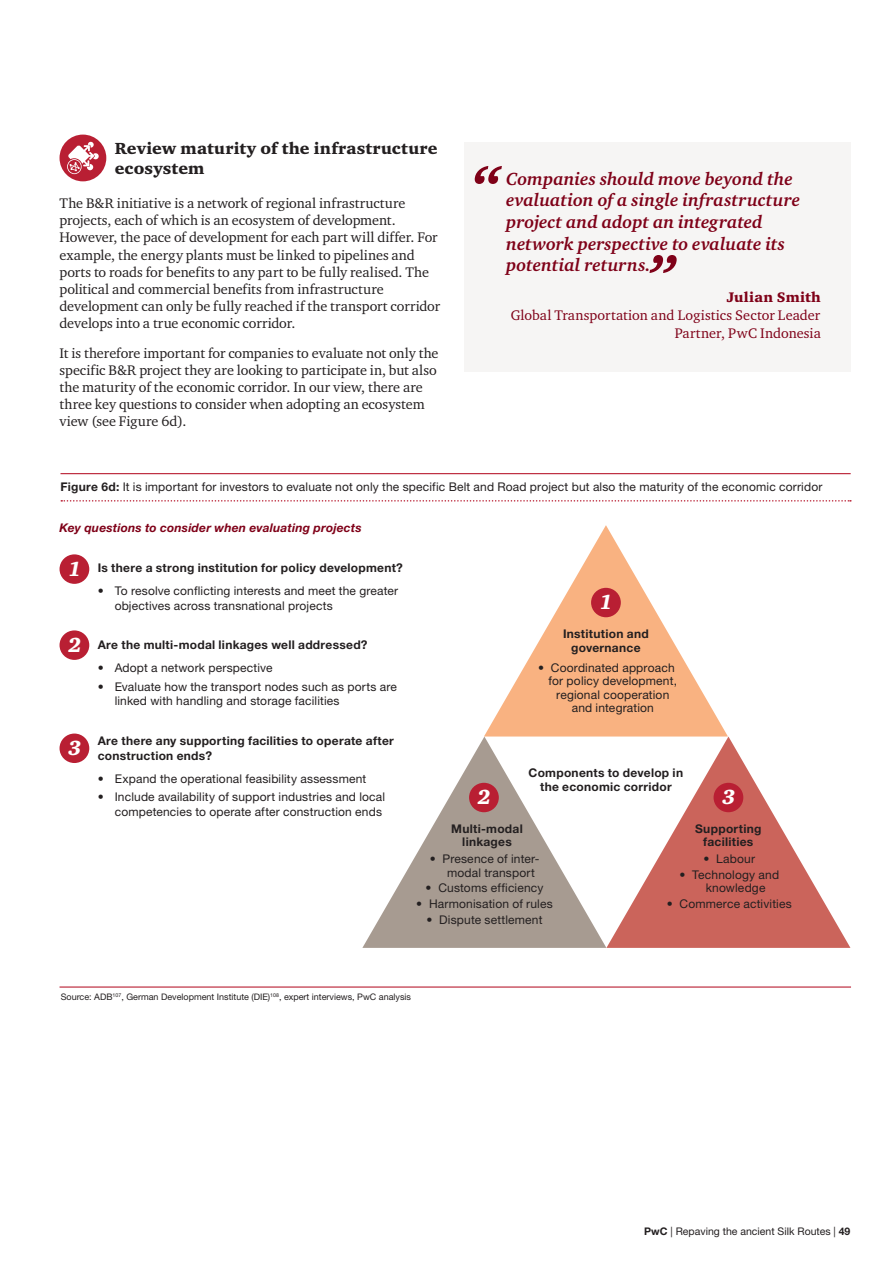
<style>
.page{position:relative;width:893px;height:1263px;background:#fff}
.page>*{position:absolute;margin:0;border:0;box-sizing:border-box;transform-origin:0 0}
.Head_1{font:italic 900 54px "Charter ITC Std";color:#7f0118}
.Head_2{font:italic 900 21px "Charter ITC Std";color:#fff}
.Body_text_cwhite{font:italic 700 18px/21.6px "Charter ITC Std";color:#7f0118}
.Head_3{font:900 16.5px/19.8px "Charter ITC Std";letter-spacing:.01em;color:#231f20}
.Body_text{font:14.25px/17.1px "Charter ITC Std";letter-spacing:-.005em;color:#231f20}
.Body_text_cwhite-2{font:14.25px/18px "Charter ITC Std";letter-spacing:.005em;color:#7f0118;text-align:right}
.Figures{font:12px/14.4px "Helvetica Neue LTW1 G";letter-spacing:.015em;color:#231f20}
.Body_text-2{font:700 12px/13.5px "Helvetica Neue LTW1 G";letter-spacing:.02em;color:#231f20;text-align:center}
.Body_text-3{font:italic 700 12px "Helvetica Neue LTW1 G";letter-spacing:.015em;color:#7f0118}
.t1{font:10.5px "Helvetica Neue LTW1 G";color:#231f20}
.Footnote_Text{font:9px "Helvetica Neue LTW1 G";color:#231f20}
.s1{font-weight:900}
.s2{font-weight:700}
</style>
<div class="page">
<div style="left:60px;top:135px;width:46px;height:46px;background:#b91f33;border-radius:50%"></div>
<svg style="left:67px;top:142px;width:32px;height:32px"></svg>
<div style="left:464px;top:142px;width:387px;height:230px;background:#f6f5f4"></div>
<hr style="left:60px;top:473px;width:791px;height:1px;background:#b91f33">
<svg style="left:61px;top:500px;width:790px;height:2px"></svg>
<hr style="left:60px;top:986px;width:791px;height:1px;background:#b91f33">
<svg style="left:484px;top:525px;width:244px;height:211px"></svg>
<svg style="left:362px;top:736px;width:244px;height:212px"></svg>
<svg style="left:606px;top:736px;width:244px;height:212px"></svg>
<div style="left:60px;top:554px;width:29px;height:30px;background:#b91f33;border-radius:50%"></div>
<div style="left:60px;top:630px;width:29px;height:30px;background:#b91f33;border-radius:50%"></div>
<div style="left:60px;top:733px;width:29px;height:30px;background:#b91f33;border-radius:50%"></div>
<div style="left:591px;top:588px;width:30px;height:29px;background:#b91f33;border-radius:50%"></div>
<div style="left:469px;top:783px;width:30px;height:29px;background:#b91f33;border-radius:50%"></div>
<div style="left:714px;top:783px;width:29px;height:29px;background:#b91f33;border-radius:50%"></div>
<p class="Head_3" style="left:115px;top:139px;width:324px">Review maturity of the infrastructure ecosystem</p>
<p class="Body_text" style="left:60px;top:195px;width:382px">The B&amp;R initiative is a network of regional infrastructure projects, each of which is an ecosystem of development.<br>However, the pace of development for each part will differ. For example, the energy plants must be linked to pipelines and ports to roads for benefits to any part to be fully realised. The political and commercial benefits from infrastructure development can only be fully reached if the transport corridor develops into a true economic corridor.</p>
<p class="Body_text" style="left:60px;top:344px;width:381px">It is therefore important for companies to evaluate not only the specific B&amp;R project they are looking to participate in, but also the maturity of the economic corridor. In our view, there are three key questions to consider when adopting an ecosystem view (see Figure 6d).</p>
<p class="Head_1" style="left:470px;top:151px;width:33px">“</p>
<p class="Body_text_cwhite" style="left:506px;top:168px;width:295px">Companies should move beyond the evaluation of a single infrastructure project and adopt an integrated network perspective to evaluate its potential returns.</p>
<p class="Body_text_cwhite-2" style="left:511px;top:288px;width:312px"><span class="s1">Julian Smith<br></span>Global Transportation and Logistics Sector Leader<br>Partner, PwC Indonesia</p>
<p class="Head_1" style="left:651px;top:211px;width:33px">„</p>
<p class="Figures" style="left:60px;top:479px;width:763px"><span class="s2">Figure 6d:</span> It is important for investors to evaluate not only the specific Belt and Road project but also the maturity of the economic corridor</p>
<p class="Body_text-3" style="left:59px;top:520px;width:304px">Key questions to consider when evaluating projects</p>
<p class="Body_text-2" style="left:98px;top:561px;width:307px">Is there a strong institution for policy development?</p>
<p class="Figures" style="left:115px;top:584px;width:285px;text-indent:-17px">• To resolve conflicting interests and meet the greater objectives across transnational projects</p>
<p class="Body_text-2" style="left:98px;top:638px;width:271px">Are the multi-modal linkages well addressed?</p>
<p class="Figures" style="left:98px;top:661px;width:176px">• Adopt a network perspective</p>
<p class="Figures" style="left:115px;top:679px;width:284px;text-indent:-17px">• Evaluate how the transport nodes such as ports are linked with handling and storage facilities</p>
<p class="Body_text-2" style="left:98px;top:734px;width:298px;line-height:14.4px;text-align:left">Are there any supporting facilities to operate after construction ends?</p>
<p class="Figures" style="left:98px;top:771px;width:270px">• Expand the operational feasibility assessment</p>
<p class="Figures" style="left:98px;top:790px;width:289px;text-align:right">• Include availability of support industries and local competencies to operate after construction ends</p>
<p class="Head_2" style="left:68px;top:556px;width:15px">1</p>
<p class="Head_2" style="left:68px;top:632px;width:15px">2</p>
<p class="Head_2" style="left:68px;top:735px;width:15px">3</p>
<p class="Head_2" style="left:599px;top:589px;width:15px">1</p>
<p class="Body_text-2" style="left:563px;top:627px;width:87px">Institution and governance</p>
<p class="Figures" style="left:538px;top:660px;width:138px">• Coordinated approach</p>
<p class="Figures" style="left:549px;top:674px;width:130px">for policy development,</p>
<p class="Figures" style="left:556px;top:687px;width:115px">regional cooperation</p>
<p class="Figures" style="left:572px;top:701px;width:84px">and integration</p>
<p class="Body_text-2" style="left:529px;top:765px;width:156px;line-height:14.4px">Components to develop in the economic corridor</p>
<p class="Head_2" style="left:477px;top:784px;width:15px">2</p>
<p class="Head_2" style="left:722px;top:784px;width:15px">3</p>
<p class="Body_text-2" style="left:451px;top:821px;width:73px">Multi-modal linkages</p>
<p class="Figures" style="left:447px;top:852px;width:94px;line-height:13.5px;text-indent:-17px">• Presence of inter&shy;modal transport</p>
<p class="Figures" style="left:426px;top:881px;width:119px">• Customs efficiency</p>
<p class="Figures" style="left:416px;top:896px;width:138px">• Harmonisation of rules</p>
<p class="Figures" style="left:427px;top:912px;width:117px">• Dispute settlement</p>
<p class="Body_text-2" style="left:695px;top:821px;width:68px">Supporting facilities</p>
<p class="Figures" style="left:703px;top:852px;width:53px">• Labour</p>
<p class="Figures" style="left:706px;top:868px;width:75px;line-height:13.5px;text-indent:-26px">• Technology and knowledge</p>
<p class="Figures" style="left:667px;top:896px;width:126px">• Commerce activities</p>
<p class="Footnote_Text" style="left:61px;top:991px;width:352px">Source: ADB<sup>107</sup>, German Development Institute (DIE)<sup>108</sup>, expert interviews, PwC analysis</p>
<p class="t1" style="left:644px;top:1225px;width:208px"><span class="s2">PwC</span> | Repaving the ancient Silk Routes | <span class="s2">49</span></p>
</div>
